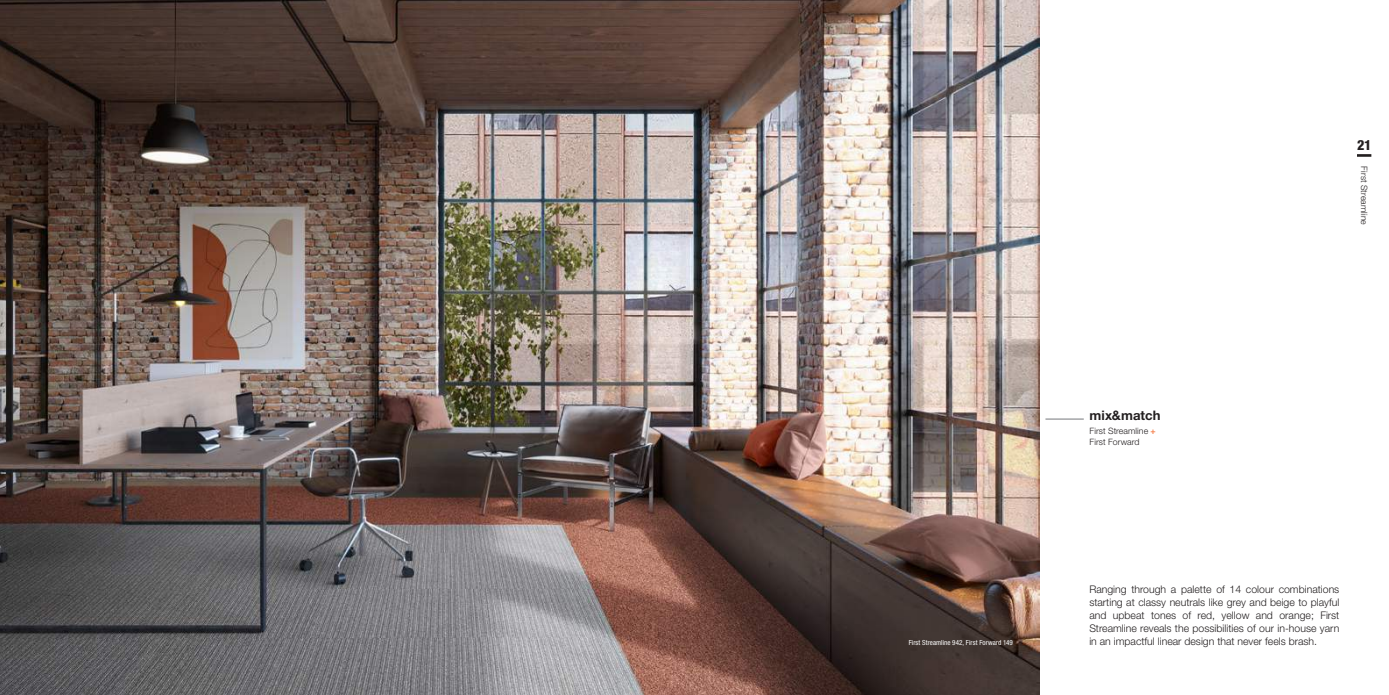
<style>
.page{position:relative;width:1389px;height:695px;background:#fff}
.page>*{position:absolute;margin:0;border:0;box-sizing:border-box;transform-origin:0 0}
.t1{font:800 condensed 14px "Helvetica Neue LT Std";color:#231f20}
.t2{font:700 13.12px "Helvetica Neue LT Std";letter-spacing:.005em;color:#231f20}
.t3{font:300 10.5px/13.1px "Helvetica Neue LT Std";color:#231f20;text-align:justify}
.t4{font:300 8.75px/10.5px "Helvetica Neue LT Std";letter-spacing:.005em;color:#231f20}
.t5{font:condensed 7px "Helvetica Neue LT Std";letter-spacing:.01em;color:#fff}
.s1{font-weight:700;color:#f5804c}
</style>
<div class="page">
<img style="left:0;top:0;width:1039px;height:694px">
<hr style="left:1045px;top:418px;width:39px;height:1px;background:#76787b">
<hr style="left:1357px;top:154px;width:14px;height:3px;background:#231f20">
<h1 class="t1" style="left:1357px;top:136px;width:16px">21</h1>
<p class="t4" style="left:1370px;top:166px;width:60px;rotate:90deg">First Streamline</p>
<p class="t2" style="left:1090px;top:406px;width:73px">mix&amp;match</p>
<p class="t4" style="left:1090px;top:425px;width:68px">First Streamline <span class="s1">+<br></span>First Forward</p>
<p class="t3" style="left:1089px;top:582px;width:252px">Ranging through a palette of 14 colour combinations starting at classy neutrals like grey and beige to playful and upbeat tones of red, yellow and orange; First Streamline reveals the possibilities of our in-house yarn</p>
<p class="t5" style="left:909px;top:638px;width:106px">First Streamline 942, First Forward 149</p>
<p class="t3" style="left:1089px;top:634px;width:229px">in an impactful linear design that never feels brash.</p>
</div>
